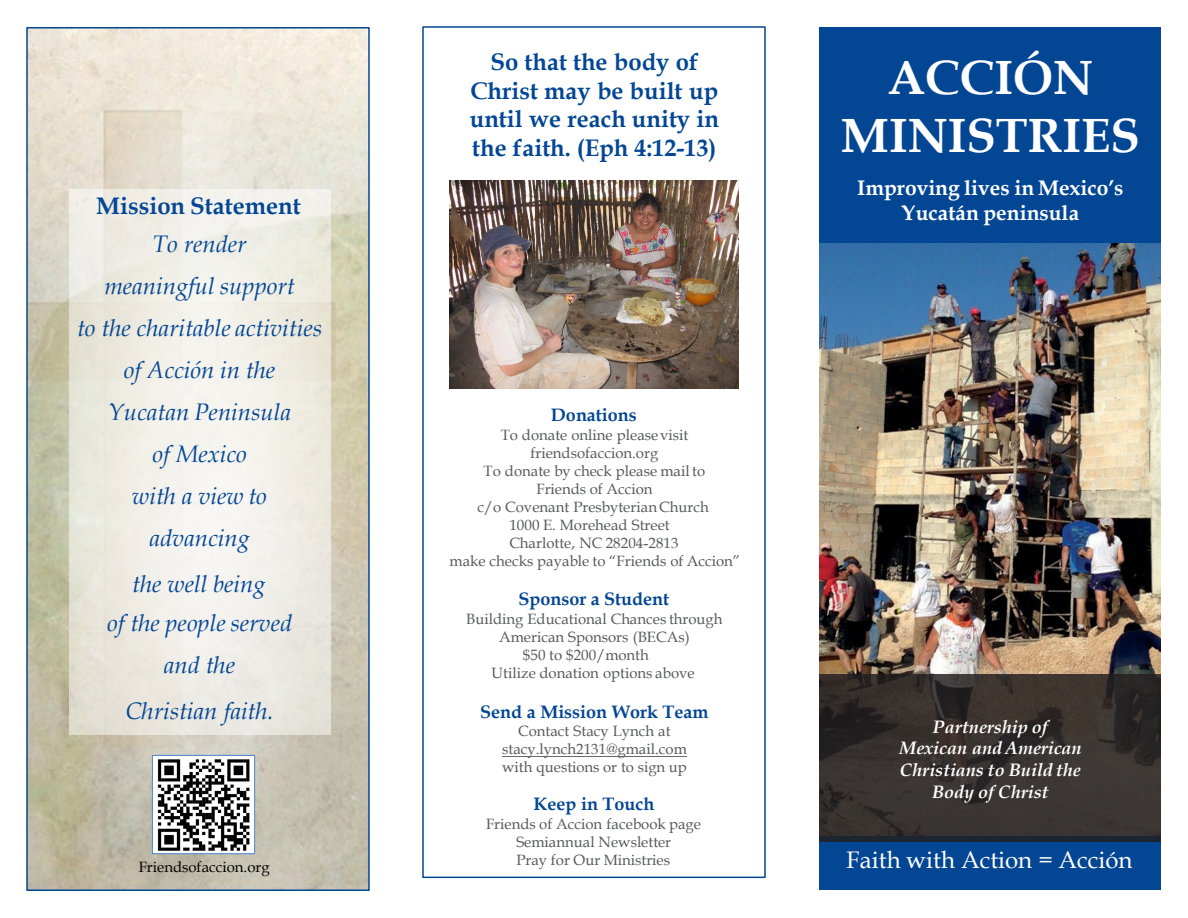
<style>
.page{position:relative;width:1188px;height:918px;background:#fff}
.page>*{position:absolute;margin:0;border:0;box-sizing:border-box;transform-origin:0 0}
.t1{font:700 48px/57.4px "Book Antiqua";color:#fff;text-align:center}
.t2{font:italic 24px/42px "Book Antiqua";color:#034694;text-align:center}
.t3{font:700 24px/28.8px "Book Antiqua";color:#034694;text-align:center}
.t4{font:24px "Book Antiqua";color:#fff}
.t5{font:700 21px/25.2px "Book Antiqua";color:#fff;text-align:center}
.t6{font:italic 700 18px/21.6px "Book Antiqua";color:#fff;text-align:center}
.t7{font:700 18px "Book Antiqua";color:#034694}
.t8{font:15px/18px "Book Antiqua";color:#58595b;text-align:center}
.t9{font:15px "Book Antiqua";color:#000}
</style>
<div class="page">
<img style="left:819px;top:243px;width:342px;height:432px">
<div style="left:26px;top:27px;width:344px;height:864px;border:2px solid #034694"></div>
<div style="left:819px;top:836px;width:342px;height:54px;background:#034694"></div>
<svg style="left:502px;top:756px;width:185px;height:1px"></svg>
<div style="left:819px;top:27px;width:342px;height:216px;background:#034694"></div>
<img style="left:450px;top:180px;width:288px;height:208px">
<div style="left:819px;top:675px;width:342px;height:167px;background:#231f20;opacity:.83"></div>
<div style="left:69px;top:190px;width:262px;height:545px;background:#fff;opacity:.5"></div>
<img style="left:157px;top:759px;width:93px;height:92px">
<div style="left:152px;top:755px;width:103px;height:99px;border:1px solid #558ed5"></div>
<p class="t3" style="left:96px;top:191px;width:206px">Mission Statement</p>
<p class="t2" style="left:104px;top:222px;width:192px">To render meaningful support</p>
<p class="t2" style="left:77px;top:306px;width:247px">to the charitable activities of Acción in the</p>
<p class="t2" style="left:108px;top:390px;width:185px">Yucatan Peninsula of Mexico</p>
<p class="t2" style="left:132px;top:474px;width:136px">with a view to advancing</p>
<p class="t2" style="left:132px;top:563px;width:135px">the well being</p>
<p class="t2" style="left:107px;top:601px;width:186px">of the people served and the</p>
<p class="t2" style="left:126px;top:689px;width:150px">Christian faith.</p>
<p class="t9" style="left:139px;top:857px;width:133px">Friendsofaccion.org</p>
<p class="t3" style="left:470px;top:47px;width:251px">So that the body of<br>Christ may be built up until we reach unity in the faith. (Eph 4:12-13)</p>
<p class="t7" style="left:551px;top:403px;width:87px">Donations</p>
<p class="t8" style="left:501px;top:425px;width:189px">To donate online pleasevisit friendsofaccion.org</p>
<p class="t8" style="left:484px;top:461px;width:223px">To donate by check please mail to<br>Friends of Accion</p>
<p class="t8" style="left:478px;top:497px;width:233px">c/o Covenant Presbyterian Church<br>1000 E. Morehead Street<br>Charlotte, NC 28204-2813</p>
<p class="t8" style="left:450px;top:551px;width:292px">make checks payable to “Friends of Accion”</p>
<p class="t7" style="left:518px;top:586px;width:152px">Sponsor a Student</p>
<p class="t8" style="left:466px;top:609px;width:258px">Building Educational Chances through<br>American Sponsors (BECAs)</p>
<p class="t8" style="left:492px;top:645px;width:205px;text-align:left;text-indent:31px">$50 to $200/month<br>Utilize donation options above</p>
<p class="t7" style="left:480px;top:699px;width:230px">Send a Mission Work Team</p>
<p class="t8" style="left:502px;top:722px;width:186px">Contact Stacy Lynch at stacy.lynch2131@gmail.com</p>
<p class="t8" style="left:502px;top:758px;width:186px">with questions or to sign up</p>
<p class="t7" style="left:534px;top:792px;width:122px">Keep in Touch</p>
<p class="t8" style="left:486px;top:815px;width:217px">Friends of Accion facebook page<br>Semiannual Newsletter<br>Pray for Our Ministries</p>
<p class="t1" style="left:841px;top:49px;width:300px">ACCIÓN<br>MINISTRIES</p>
<p class="t5" style="left:857px;top:175px;width:268px">Improving lives in Mexico’s<br>Yucatán peninsula</p>
<p class="t6" style="left:899px;top:716px;width:184px">Partnership of<br>Mexican and American<br>Christians to Build the<br>Body of Christ</p>
<p class="t4" style="left:847px;top:844px;width:287px">Faith with Action = Acción</p>
</div>
